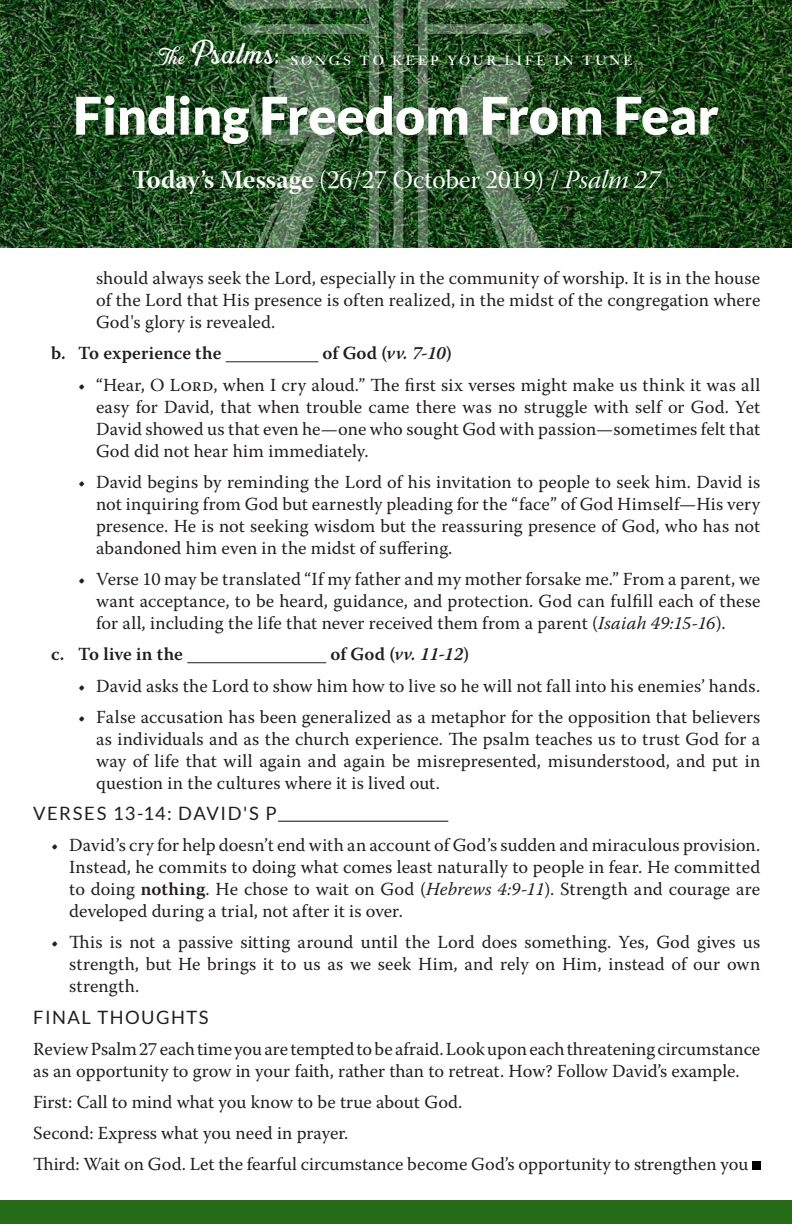
<style>
.page{position:relative;width:792px;height:1224px;background:#fff}
.page>*{position:absolute;margin:0;border:0;box-sizing:border-box;transform-origin:0 0}
.t1{font:900 52px "Lato";color:#fff}
.t2{font:34px "Greatly Clean";letter-spacing:.005em;color:#fff}
.t3{font:26px "Warnock Pro Subh";color:#fff}
.t4{font:18.4px/22px "Warnock Pro";letter-spacing:.005em;color:#231f20;text-align:justify}
.t5{font:600 18.4px "Warnock Pro";letter-spacing:.005em;color:#231f20}
.t6{font:18.4px "Lato";letter-spacing:.08em;color:#231f20}
.t7{font:italic 600 18.4px "Warnock Pro";color:#231f20}
.t8{font:14px "Janson URWSC";letter-spacing:.23em;color:#fff}
.s1{font-size:22px}
.s2{font-family:"Warnock Pro Bold Subh"}
.s3{font-family:"Warnock Pro It Subh"}
.s4{font-style:italic}
.s5{font-style:normal}
.s6{font-weight:600}
</style>
<div class="page">
<img style="left:0;top:0;width:792px;height:247px">
<img style="left:225px;top:0;width:343px;height:247px">
<div style="left:0;top:1201px;width:792px;height:23px;background:#266b17"></div>
<hr style="left:226px;top:361px;width:92px;height:1px;background:#231f20">
<hr style="left:187px;top:662px;width:139px;height:1px;background:#231f20">
<hr style="left:278px;top:821px;width:170px;height:1px;background:#231f20">
<div style="left:752px;top:1162px;width:8px;height:8px;background:#000"></div>
<h2 class="t2" style="left:159px;top:33px;width:122px"><span class="s1">The</span> Psalms:</h2>
<p class="t8" style="left:290px;top:52px;width:344px">SONGS TO KEEP YOUR LIFE IN TUNE</p>
<p class="t1" style="left:73px;top:85px;width:647px">Finding Freedom From Fear</p>
<h3 class="t3" style="left:132px;top:165px;width:529px"><span class="s2">Today’s Message</span> (26/27 October 2019) / <span class="s3">Psalm 27</span></h3>
<p class="t4" style="left:96px;top:267px;width:666px">should always seek the Lord, especially in the community of worship. It is in the house of the Lord that His presence is often realized, in the midst of the congregation where God's glory is revealed.</p>
<p class="t5" style="left:51px;top:342px;width:172px">b. To experience the</p>
<p class="t5" style="left:323px;top:342px;width:131px">of God (<span class="s4">vv. 7-10</span>)</p>
<p class="t4" style="left:96px;top:373px;width:666px;text-indent:-18px">• “Hear, O Lord, when I cry aloud.” The first six verses might make us think it was all easy for David, that when trouble came there was no struggle with self or God. Yet David showed us that even he—one who sought God with passion—sometimes felt that God did not hear him immediately.</p>
<p class="t4" style="left:96px;top:471px;width:666px;text-indent:-18px">• David begins by reminding the Lord of his invitation to people to seek him. David is not inquiring from God but earnestly pleading for the “face” of God Himself—His very presence. He is not seeking wisdom but the reassuring presence of God, who has not abandoned him even in the midst of suffering.</p>
<p class="t4" style="left:96px;top:568px;width:666px;text-indent:-18px">• Verse 10 may be translated “If my father and my mother forsake me.” From a parent, we want acceptance, to be heard, guidance, and protection. God can fulfill each of these for all, including the life that never received them from a parent (<span class="s4">Isaiah 49:15-16</span>).</p>
<p class="t5" style="left:51px;top:643px;width:133px">c. To live in the</p>
<p class="t7" style="left:330px;top:643px;width:140px"><span class="s5">of God (</span>vv. 11-12<span class="s5">)</span></p>
<p class="t4" style="left:78px;top:674px;width:684px">• David asks the Lord to show him how to live so he will not fall into his enemies’ hands.</p>
<p class="t4" style="left:96px;top:705px;width:666px;text-indent:-18px">• False accusation has been generalized as a metaphor for the opposition that believers as individuals and as the church experience. The psalm teaches us to trust God for a way of life that will again and again be misrepresented, misunderstood, and put in question in the cultures where it is lived out.</p>
<p class="t6" style="left:33px;top:803px;width:245px">VERSES 13-14: DAVID'S P</p>
<p class="t4" style="left:69px;top:834px;width:693px;text-indent:-18px">• David’s cry for help doesn’t end with an account of God’s sudden and miraculous provision.<br>Instead, he commits to doing what comes least naturally to people in fear. He committed to doing <span class="s6">nothing</span>. He chose to wait on God (<span class="s4">Hebrews 4:9-11</span>). Strength and courage are developed during a trial, not after it is over.</p>
<p class="t4" style="left:69px;top:931px;width:693px;text-indent:-18px">• This is not a passive sitting around until the Lord does something. Yes, God gives us strength, but He brings it to us as we seek Him, and rely on Him, instead of our own strength.</p>
<p class="t6" style="left:33px;top:1007px;width:177px">FINAL THOUGHTS</p>
<p class="t4" style="left:33px;top:1037px;width:729px">Review Psalm 27 each time you are tempted to be afraid. Look upon each threatening circumstance as an opportunity to grow in your faith, rather than to retreat. How? Follow David’s example.</p>
<p class="t4" style="left:33px;top:1090px;width:431px">First: Call to mind what you know to be true about God.</p>
<p class="t4" style="left:33px;top:1122px;width:317px">Second: Express what you need in prayer.</p>
<p class="t4" style="left:33px;top:1153px;width:717px">Third: Wait on God. Let the fearful circumstance become God’s opportunity to strengthen you</p>
</div>
